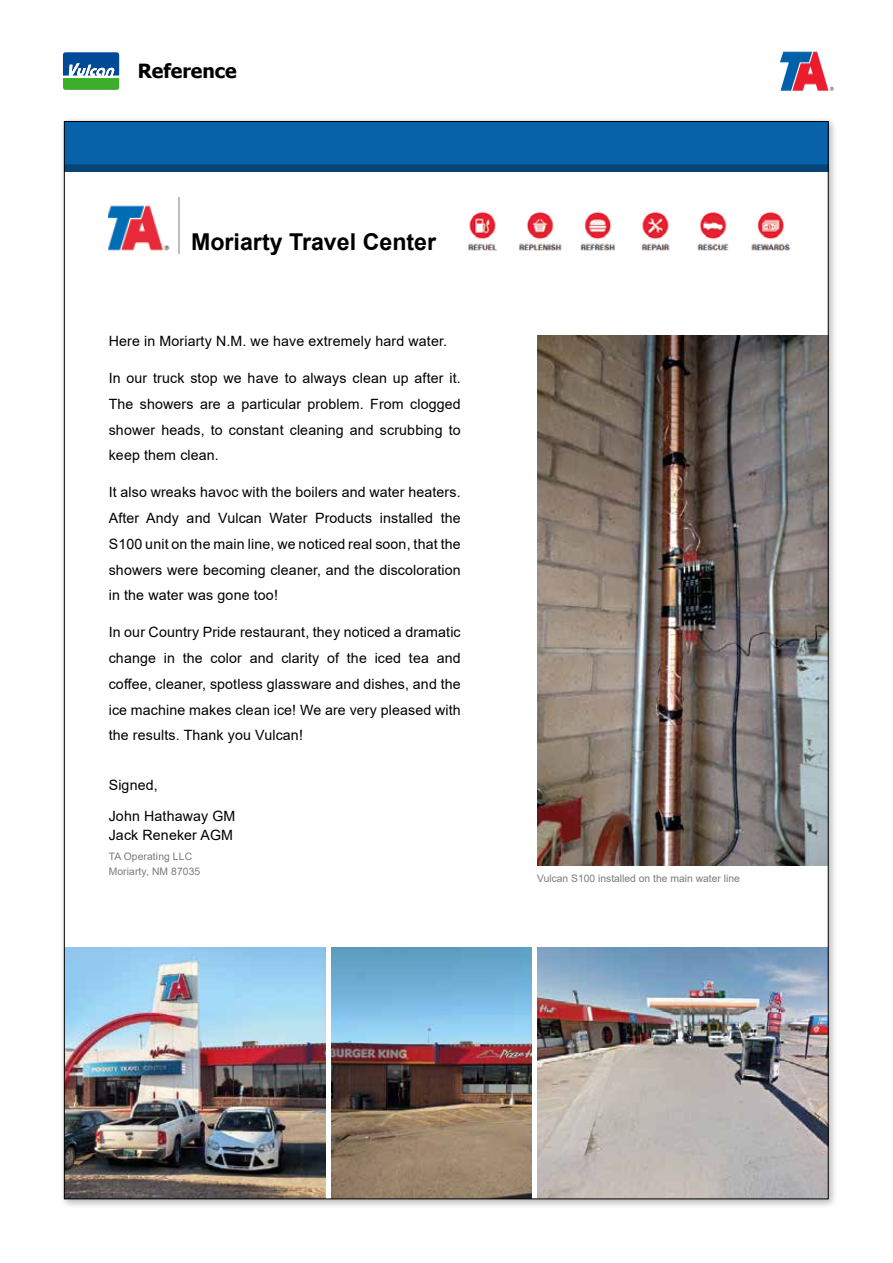
<style>
.page{position:relative;width:893px;height:1263px;background:#fff}
.page>*{position:absolute;margin:0;border:0;box-sizing:border-box;transform-origin:0 0}
.t1{font:700 23.25px "Arial";color:#000}
.t2{font:700 19.5px "Tahoma";color:#000}
.t3{font:14.25px/25.8px "Arial";letter-spacing:.01em;color:#000;text-align:justify}
.t4{font:10.35px/15.5px "Arial";color:#7c7b7b}
</style>
<div class="page">
<svg style="left:63px;top:52px;width:56px;height:38px;background:#468d8a"></svg>
<div style="left:59px;top:116px;width:779px;height:1093px;background:#000;opacity:.3"></div>
<div style="left:64px;top:121px;width:764px;height:1078px;background:#fff"></div>
<img style="left:467px;top:211px;width:324px;height:40px">
<img style="left:66px;top:123px;width:760px;height:49px">
<img style="left:108px;top:197px;width:72px;height:57px">
<img style="left:537px;top:947px;width:289px;height:250px">
<img style="left:537px;top:336px;width:289px;height:529px">
<img style="left:331px;top:947px;width:200px;height:250px">
<img style="left:66px;top:947px;width:260px;height:250px">
<img style="left:780px;top:51px;width:54px;height:40px">
<h2 class="t2" style="left:138px;top:57px;width:101px">Reference</h2>
<h1 class="t1" style="left:191px;top:225px;width:247px">Moriarty Travel Center</h1>
<p class="t3" style="left:109px;top:328px;width:340px">Here in Moriarty N.M. we have extremely hard water.</p>
<p class="t3" style="left:109px;top:365px;width:353px">In our truck stop we have to always clean up after it.<br>The showers are a particular problem. From clogged shower heads, to constant cleaning and scrubbing to keep them clean.</p>
<p class="t3" style="left:109px;top:479px;width:353px">It also wreaks havoc with the boilers and water heaters.<br>After Andy and Vulcan Water Products installed the S100 unit on the main line, we noticed real soon, that the showers were becoming cleaner, and the discoloration in the water was gone too!</p>
<p class="t3" style="left:109px;top:619px;width:353px">In our Country Pride restaurant, they noticed a dramatic change in the color and clarity of the iced tea and coffee, cleaner, spotless glassware and dishes, and the ice machine makes clean ice! We are very pleased with the results. Thank you Vulcan!</p>
<p class="t3" style="left:109px;top:769px;width:128px;line-height:30.9px">Signed,<br>John Hathaway GM</p>
<p class="t3" style="left:109px;top:822px;width:126px">Jack Reneker AGM</p>
<p class="t4" style="left:109px;top:848px;width:93px">TA Operating LLC<br>Moriarty, NM 87035</p>
<p class="t4" style="left:537px;top:870px;width:204px">Vulcan S100 installed on the main water line</p>
</div>
